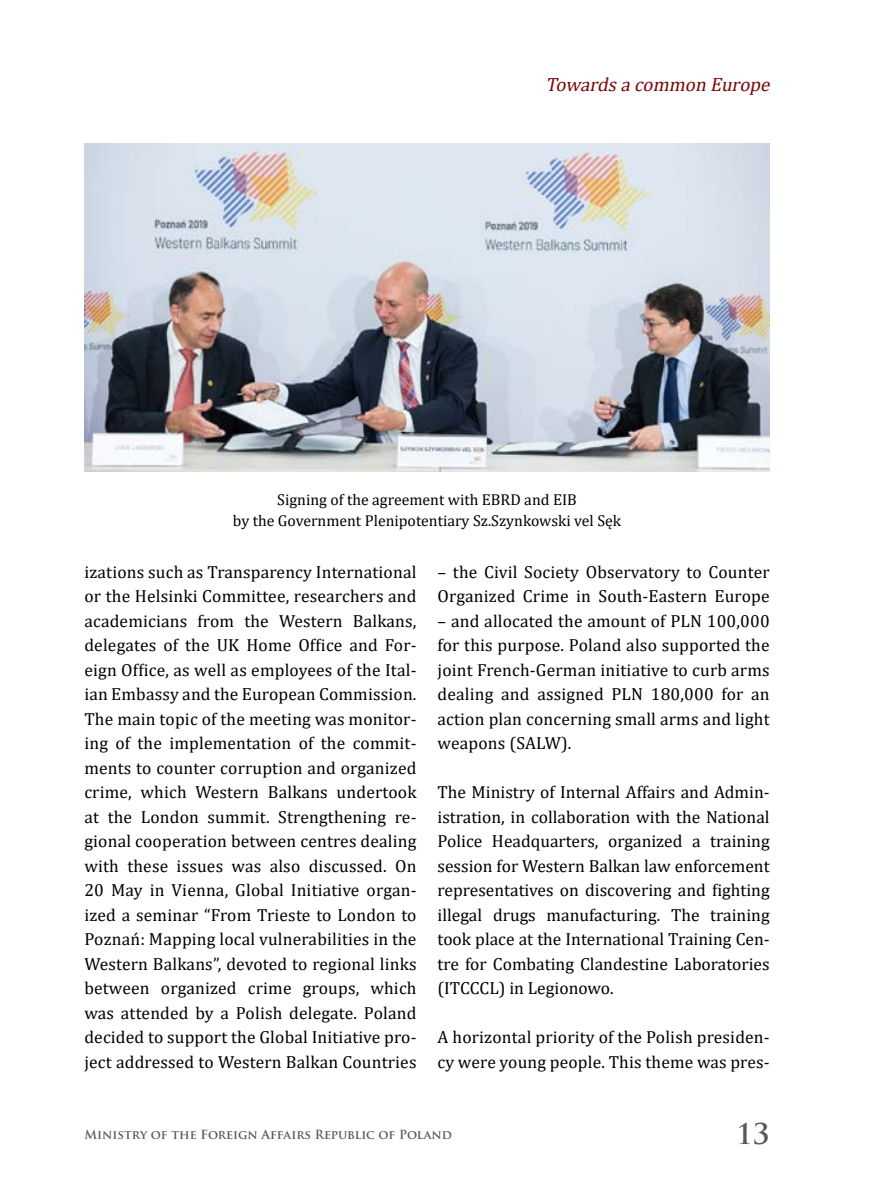
<style>
.page{position:relative;width:869px;height:1191px;background:#fff}
.page>*{position:absolute;margin:0;border:0;box-sizing:border-box;transform-origin:0 0}
.t1{font:700 28px "Trajan Pro";color:#58595b}
.t2{font:italic 19.25px "Cambria";color:#7a0708}
.t3{font:17.5px/24.5px "Cambria";letter-spacing:.01em;color:#000;text-align:justify}
.t4{font:15.75px/21px "Cambria";color:#000;text-align:center}
.t5{font:700 12.25px "Trajan Pro";color:#58595b}
</style>
<div class="page">
<img style="left:84px;top:144px;width:685px;height:327px">
<p class="t2" style="left:545px;top:73px;width:246px">TowardsacommonEurope</p>
<p class="t4" style="left:233px;top:489px;width:389px">Signing of the agreement with EBRD and EIB<br>by the Government Plenipotentiary Sz.Szynkowski vel Sęk</p>
<p class="t3" style="left:84px;top:559px;width:333px">izations such as Transparency International or the Helsinki Committee, researchers and academicians from the Western Balkans, delegates of the UK Home Office and For&shy;eign Office, as well as employees of the Ital&shy;ian Embassy and the European Commission.<br>The main topic of the meeting was monitor&shy;ing of the implementation of the commit&shy;ments to counter corruption and organized crime, which Western Balkans undertook at the London summit. Strengthening re&shy;gional cooperation between centres dealing with these issues was also discussed. On 20 May in Vienna, Global Initiative organ&shy;ized a seminar “From Trieste to London to Poznań: Mapping local vulnerabilities in the Western Balkans”, devoted to regional links between organized crime groups, which was attended by a Polish delegate. Poland decided to support the Global Initiative pro&shy;ject addressed to Western Balkan Countries</p>
<p class="t3" style="left:437px;top:559px;width:333px">– the Civil Society Observatory to Counter<br>Organized Crime in South-Eastern Europe</p>
<p class="t3" style="left:437px;top:608px;width:333px">– and allocated the amount of PLN 100,000 for this purpose. Poland also supported the joint French-German initiative to curb arms dealing and assigned PLN 180,000 for an action plan concerning small arms and light weapons (SALW).</p>
<p class="t3" style="left:437px;top:780px;width:333px">The Ministry of Internal Affairs and Admin&shy;istration, in collaboration with the National Police Headquarters, organized a training session for Western Balkan law enforcement representatives on discovering and fighting illegal drugs manufacturing. The training took place at the International Training Cen&shy;tre for Combating Clandestine Laboratories (ITCCCL) in Legionowo.</p>
<p class="t3" style="left:437px;top:1025px;width:333px">A horizontal priority of the Polish presiden&shy;cy were young people. This theme was pres-</p>
<p class="t5" style="left:84px;top:1126px;width:369px">Ministry of the Foreign Affairs Republic of Poland</p>
<h1 class="t1" style="left:735px;top:1116px;width:35px">13</h1>
</div>
